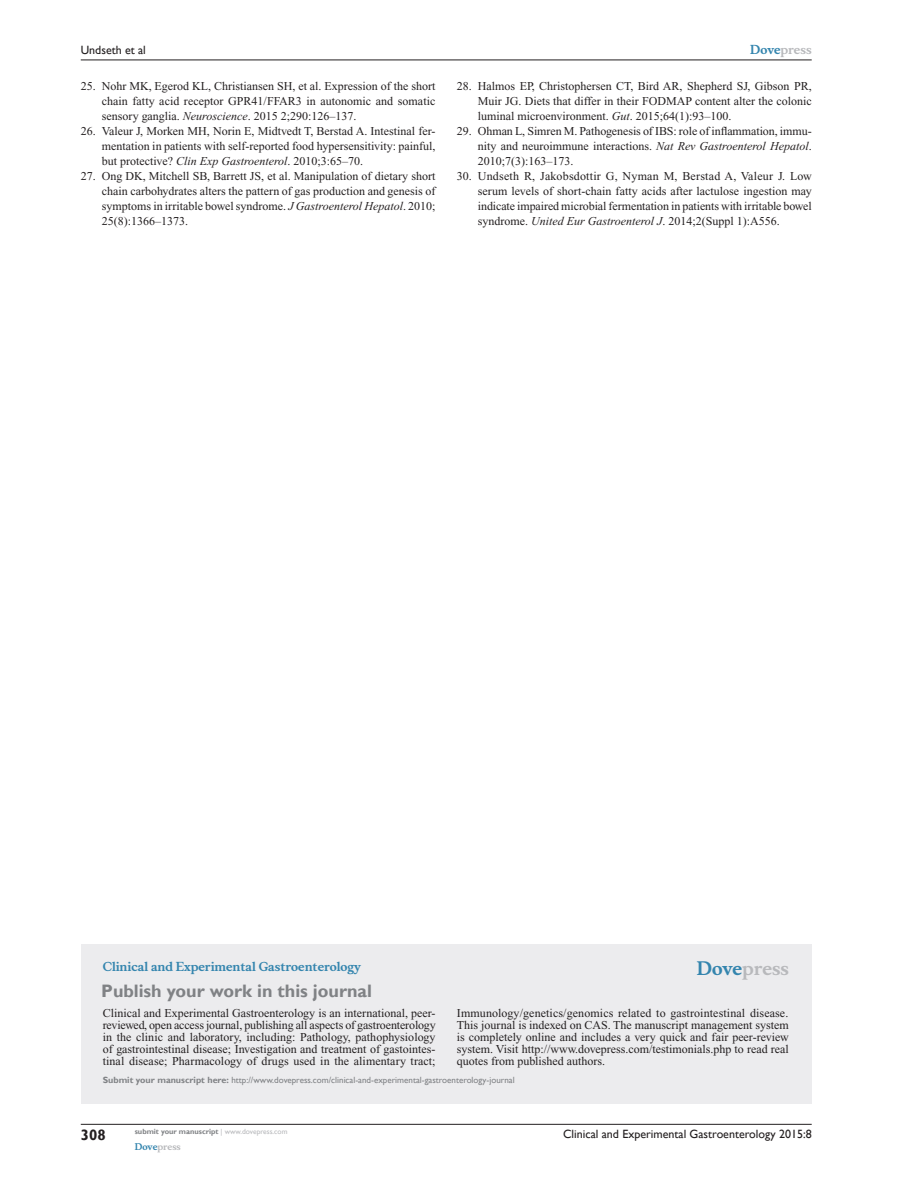
<style>
.page{position:relative;width:918px;height:1188px;background:#fff}
.page>*{position:absolute;margin:0;border:0;box-sizing:border-box;transform-origin:0 0}
.PromBx-H1{font:700 18px "Gill Sans";color:#808285}
.PromBx-Brand{font:700 18px "Musee";color:#b8b9bc}
.t1{font:700 15px "Gill Sans";color:#231f20}
.RefNL2{font:12px/15px "Times New Roman";color:#231f20;text-align:justify}
.PromBx-Tx{font:12px/12px "Times New Roman";color:#231f20;text-align:justify}
.t2{font:12px "Gill Sans";color:#231f20}
.PromBx-JrnlName{font:700 12px "Musee";color:#3485ae}
.t3{font:700 12px "Musee";color:#b8b9bc}
.PromBx-SubmitMssWebA{font:9px "Gill Sans";color:#808285}
.t4{font:700 9px "Musee";color:#b8b9bc}
.t5{font:700 7.5px "Gill Sans";color:#808285}
.s1{font-style:italic}
.s2{color:#3485ae}
.s3{font-weight:700}
.s4{font-weight:400;color:#b8b9bc}
</style>
<div class="page">
<div style="left:81px;top:944px;width:731px;height:159px;background:#ececee"></div>
<hr style="left:81px;top:1124px;width:731px;height:1px;background:#231f20">
<hr style="left:81px;top:60px;width:731px;height:1px;background:#231f20">
<p class="t2" style="left:81px;top:43px;width:67px">Undseth et al</p>
<p class="RefNL2" style="left:102px;top:79px;width:335px;text-indent:-21px">25. Nohr MK, Egerod KL, Christiansen SH, et al. Expression of the short chain fatty acid receptor GPR41/FFAR3 in autonomic and somatic sensory ganglia. <span class="s1">Neuroscience</span>. 2015 2;290:126–137.</p>
<p class="RefNL2" style="left:102px;top:124px;width:335px;text-indent:-21px">26. Valeur J, Morken MH, Norin E, Midtvedt T, Berstad A. Intestinal fer&shy;mentation in patients with self-reported food hypersensitivity: painful, but protective? <span class="s1">Clin Exp Gastroenterol</span>. 2010;3:65–70.</p>
<p class="RefNL2" style="left:102px;top:169px;width:335px;text-indent:-21px">27. Ong DK, Mitchell SB, Barrett JS, et al. Manipulation of dietary short chain carbohydrates alters the pattern of gas production and genesis of symptoms in irritable bowel syndrome. <span class="s1">J Gastroenterol Hepatol</span>. 2010; 25(8):1366–1373.</p>
<p class="t3" style="left:750px;top:43px;width:63px"><span class="s2">Dove</span>press</p>
<p class="RefNL2" style="left:478px;top:79px;width:335px;text-indent:-21px">28. Halmos EP, Christophersen CT, Bird AR, Shepherd SJ, Gibson PR, Muir JG. Diets that differ in their FODMAP content alter the colonic luminal microenvironment. <span class="s1">Gut</span>. 2015;64(1):93–100.</p>
<p class="RefNL2" style="left:478px;top:124px;width:335px;text-indent:-21px">29. Ohman L, Simren M. Pathogenesis of IBS: role of inflammation, immu&shy;nity and neuroimmune interactions. <span class="s1">Nat Rev Gastroenterol Hepatol</span>.<br>2010;7(3):163–173.</p>
<p class="RefNL2" style="left:478px;top:169px;width:336px;text-indent:-21px">30. Undseth R, Jakobsdottir G, Nyman M, Berstad A, Valeur J. Low serum levels of short-chain fatty acids after lactulose ingestion may indicate impaired microbial fermentation in patients with irritable bowel syndrome. <span class="s1">United Eur Gastroenterol J</span>. 2014;2(Suppl 1):A556.</p>
<p class="PromBx-JrnlName" style="left:103px;top:959px;width:260px">Clinical and Experimental Gastroenterology</p>
<p class="PromBx-H1" style="left:101px;top:980px;width:272px">Publish your work in this journal</p>
<p class="PromBx-Brand" style="left:697px;top:958px;width:94px"><span class="s2">Dove</span>press</p>
<p class="PromBx-Tx" style="left:103px;top:1007px;width:334px">Clinical and Experimental Gastroenterology is an international, peer&shy;reviewed, open access journal, publishing all aspects of gastroenterology in the clinic and laboratory, including: Pathology, pathophysiology of gastrointestinal disease; Investigation and treatment of gastointes&shy;tinal disease; Pharmacology of drugs used in the alimentary tract;</p>
<p class="PromBx-Tx" style="left:457px;top:1007px;width:333px">Immunology/genetics/genomics related to gastrointestinal disease.<br>This journal is indexed on CAS. The manuscript management system is completely online and includes a very quick and fair peer-review system. Visit http://www.dovepress.com/testimonials.php to read real quotes from published authors.</p>
<p class="PromBx-SubmitMssWebA" style="left:103px;top:1075px;width:413px"><span class="s3">Submit your manuscript here:</span> http://www.dovepress.com/clinical-and-experimental-gastroenterology-journal</p>
<p class="t1" style="left:81px;top:1126px;width:26px">308</p>
<p class="t5" style="left:135px;top:1127px;width:154px">submit your manuscript <span class="s4">| www.dovepress.com</span></p>
<p class="t4" style="left:135px;top:1141px;width:48px"><span class="s2">Dove</span>press</p>
<p class="t2" style="left:563px;top:1127px;width:250px">Clinical and Experimental Gastroenterology 2015:8</p>
</div>
